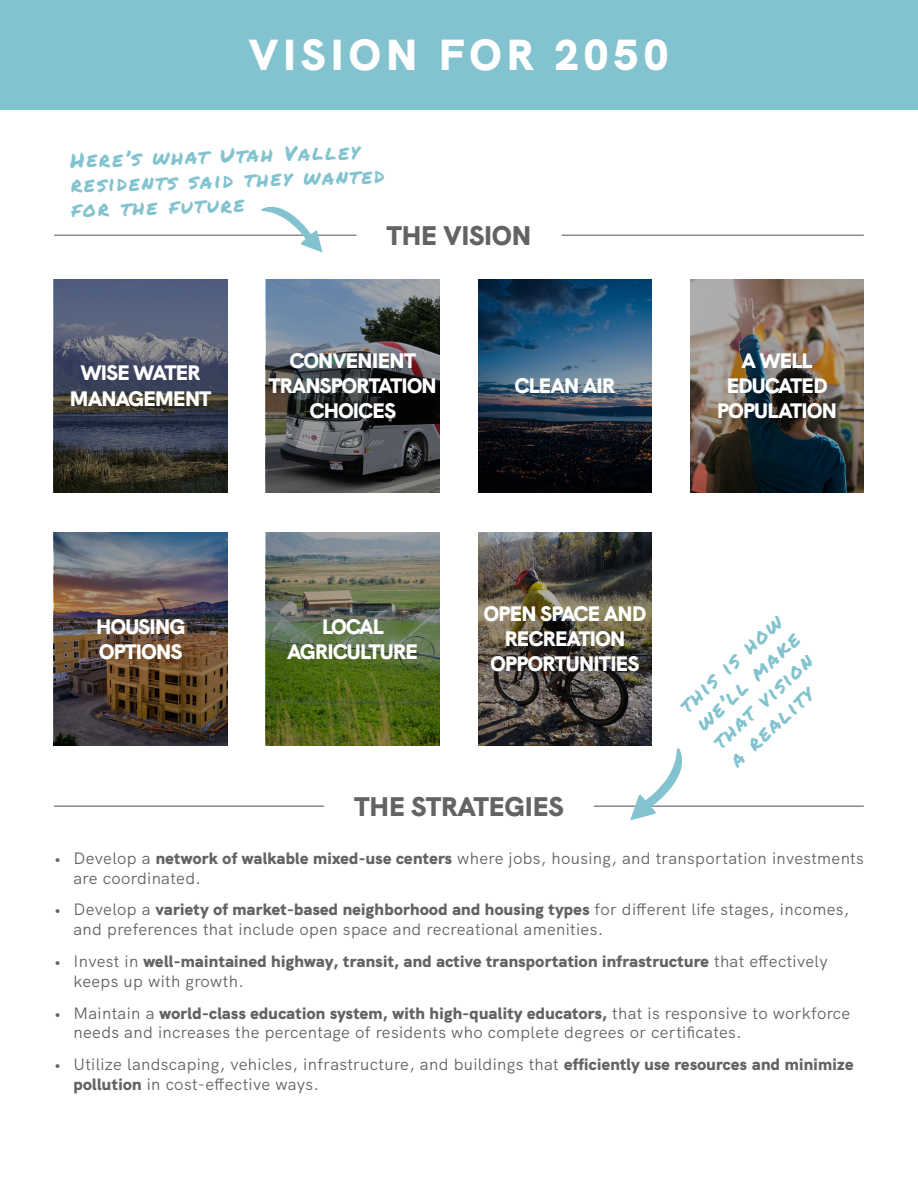
<style>
.page{position:relative;width:918px;height:1188px;background:#fff}
.page>*{position:absolute;margin:0;border:0;box-sizing:border-box;transform-origin:0 0}
.t1{font:900 43.5px "HK Grotesk";letter-spacing:.125em;color:#fff}
.t2{font:900 27px "HK Grotesk";color:#646363}
.t3{font:900 21px/25.2px "HK Grotesk";letter-spacing:-.03em;color:#fff;text-align:center}
.Marker{font:20.55px/24.6px "Permanent Marker";color:#83c3cf}
.t4{font:16.5px/19.8px "HK Grotesk";letter-spacing:.02em;color:#626362}
.t5{font:900 16.5px/19.8px "HK Grotesk";letter-spacing:.02em;color:#626362}
.s1{font-weight:900}
.s2{font-weight:400}
</style>
<div class="page">
<div style="left:0;top:0;width:918px;height:110px;background:#83c3cf"></div>
<hr style="left:562px;top:235px;width:301px;height:1px;background:#646363">
<hr style="left:55px;top:235px;width:301px;height:1px;background:#646363">
<svg style="left:261px;top:206px;width:69px;height:47px"></svg>
<svg style="left:54px;top:279px;width:174px;height:214px;background:#444a57"></svg>
<img style="left:54px;top:532px;width:174px;height:214px">
<img style="left:266px;top:532px;width:174px;height:214px">
<img style="left:478px;top:532px;width:174px;height:214px">
<svg style="left:266px;top:279px;width:174px;height:214px;background:#4b5157"></svg>
<svg style="left:478px;top:279px;width:174px;height:214px;background:#243d53"></svg>
<img style="left:690px;top:279px;width:174px;height:214px">
<hr style="left:594px;top:806px;width:269px;height:1px;background:#646363">
<hr style="left:54px;top:806px;width:270px;height:1px;background:#646363">
<svg style="left:615px;top:748px;width:86px;height:72px"></svg>
<p class="t1" style="left:249px;top:21px;width:421px">VISION FOR 2050</p>
<p class="Marker" style="left:69px;top:148px;width:315px;rotate:-2deg">Here’s what Utah Valley residents said they wanted for the future</p>
<p class="t3" style="left:81px;top:359px;width:121px">WISE WATER</p>
<p class="t3" style="left:70px;top:384px;width:143px">MANAGEMENT</p>
<p class="t2" style="left:387px;top:214px;width:146px">THE VISION</p>
<p class="t3" style="left:269px;top:346px;width:170px">CONVENIENT<br>TRANSPORTATION<br>CHOICES</p>
<p class="t3" style="left:515px;top:371px;width:102px">CLEAN AIR</p>
<p class="t3" style="left:717px;top:346px;width:121px">A WELL<br>EDUCATED<br>POPULATION</p>
<p class="t3" style="left:96px;top:612px;width:91px;text-align:left">HOUSING<br>OPTIONS</p>
<p class="t3" style="left:288px;top:612px;width:132px">LOCAL<br>AGRICULTURE</p>
<p class="t3" style="left:484px;top:599px;width:164px">OPEN SPACE AND<br>RECREATION<br>OPPORTUNITIES</p>
<p class="t2" style="left:354px;top:785px;width:211px">THE STRATEGIES</p>
<p class="Marker" style="left:674px;top:699px;width:134px;rotate:-43deg">this is how we’ll make that vision a reality</p>
<p class="t4" style="left:74px;top:847px;width:792px;text-indent:-20px">• Develop a <span class="s1">network of walkable mixed-use centers</span> where jobs, housing, and transportation investments are coordinated.</p>
<p class="t4" style="left:74px;top:898px;width:777px;text-indent:-20px">• Develop a <span class="s1">variety of market-based neighborhood and housing types</span> for different life stages, incomes, and preferences that include open space and recreational amenities.</p>
<p class="t5" style="left:74px;top:950px;width:756px;text-indent:-20px"><span class="s2">• Invest in</span> well-maintained highway, transit, and active transportation infrastructure <span class="s2">that effectively keeps up with growth.</span></p>
<p class="t4" style="left:74px;top:1001px;width:778px;text-indent:-20px">• Maintain a <span class="s1">world-class education system, with high-quality educators,</span> that is responsive to workforce needs and increases the percentage of residents who complete degrees or certificates.</p>
<p class="t4" style="left:74px;top:1053px;width:782px;text-indent:-20px">• Utilize landscaping, vehicles, infrastructure, and buildings that <span class="s1">efficiently use resources and minimize pollution</span> in cost-effective ways.</p>
</div>
